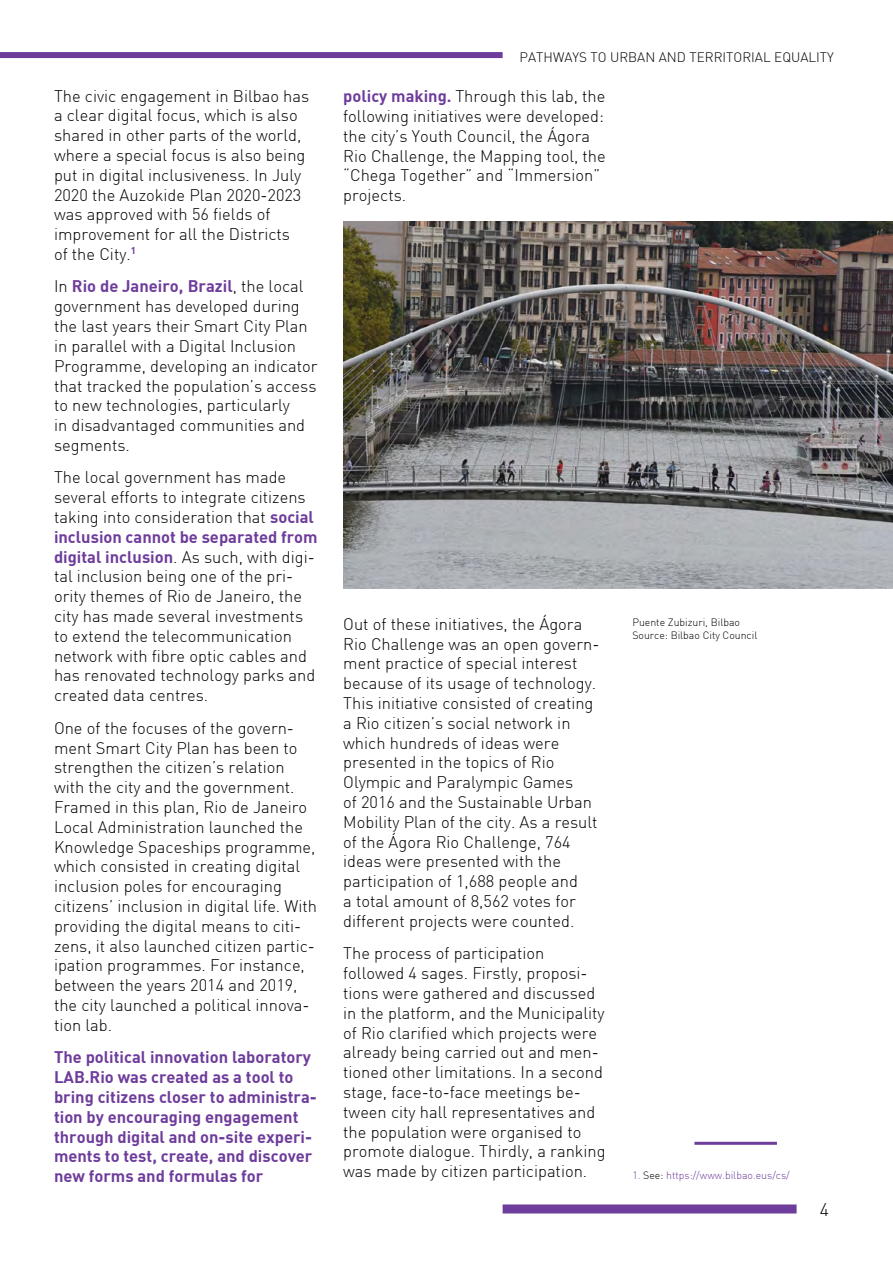
<style>
.page{position:relative;width:893px;height:1263px;background:#fff}
.page>*{position:absolute;margin:0;border:0;box-sizing:border-box;transform-origin:0 0}
.t1{font:300 18px "DIN";color:#000}
.t2{font:300 16.5px/19.8px "DIN";color:#000}
.t3{font:700 16.5px/19.8px "DIN";color:#6e3c9b}
.t4{font:300 13.5px "DIN";color:#000}
.t5{font:300 10.5px/12.6px "DIN";color:#000}
.t6{font:300 10.5px "DIN";color:#6e3c9b}
.s1{font-weight:700;color:#6e3c9b}
.s2{color:#000}
</style>
<div class="page">
<div style="left:0;top:52px;width:503px;height:6px;background:#6e3c9b"></div>
<div style="left:503px;top:1204px;width:294px;height:9px;background:#6e3c9b"></div>
<hr style="left:694px;top:1142px;width:83px;height:3px;background:#6e3c9b">
<img style="left:343px;top:221px;width:550px;height:367px">
<p class="t2" style="left:54px;top:85px;width:257px">The civic engagement in Bilbao has a clear digital focus, which is also shared in other parts of the world, where a special focus is also being put in digital inclusiveness. In July<br>2020 the Auzokide Plan 2020-2023 was approved with 56 fields of improvement for all the Districts<br>of the City.<sup>1</sup></p>
<p class="t2" style="left:54px;top:276px;width:265px">In <span class="s1">Rio de Janeiro, Brazil</span>, the local government has developed during the last years their Smart City Plan in parallel with a Digital Inclusion<br>Programme, developing an indicator that tracked the population’s access to new technologies, particularly<br>in disadvantaged communities and segments.</p>
<p class="t2" style="left:54px;top:467px;width:265px">The local government has made several efforts to integrate citizens taking into consideration that <span class="s1">social inclusion cannot be separated from digital inclusion</span>. As such, with digi&shy;tal inclusion being one of the pri&shy;ority themes of Rio de Janeiro, the city has made several investments to extend the telecommunication network with fibre optic cables and has renovated technology parks and created data centres.</p>
<p class="t2" style="left:54px;top:718px;width:265px">One of the focuses of the govern&shy;ment Smart City Plan has been to strengthen the citizen’s relation with the city and the government.<br>Framed in this plan, Rio de Janeiro Local Administration launched the Knowledge Spaceships programme, which consisted in creating digital inclusion poles for encouraging citizens’ inclusion in digital life. With providing the digital means to citi&shy;zens, it also launched citizen partic&shy;ipation programmes. For instance, between the years 2014 and 2019, the city launched a political innova&shy;tion lab.</p>
<p class="t3" style="left:54px;top:1047px;width:264px">The political innovation laboratory LAB.Rio was created as a tool to bring citizens closer to administra&shy;tion by encouraging engagement through digital and on-site experi&shy;ments to test, create, and discover new forms and formulas for</p>
<p class="t4" style="left:520px;top:49px;width:316px">PATHWAYS TO URBAN AND TERRITORIAL EQUALITY</p>
<p class="t2" style="left:343px;top:86px;width:264px"><span class="s1">policy making.</span> Through this lab, the following initiatives were developed: the city’s Youth Council, the Ágora<br>Rio Challenge, the Mapping tool, the “Chega Together” and “Immersion” projects.</p>
<p class="t2" style="left:343px;top:614px;width:258px">Out of these initiatives, the Ágora<br>Rio Challenge was an open govern&shy;ment practice of special interest because of its usage of technology.<br>This initiative consisted of creating a Rio citizen’s social network in which hundreds of ideas were presented in the topics of Rio<br>Olympic and Paralympic Games<br>of 2016 and the Sustainable Urban<br>Mobility Plan of the city. As a result of the Ágora Rio Challenge, 764 ideas were presented with the participation of 1,688 people and<br>a total amount of 8,562 votes for different projects were counted.</p>
<p class="t2" style="left:343px;top:943px;width:264px">The process of participation followed 4 sages. Firstly, proposi&shy;tions were gathered and discussed in the platform, and the Municipality of Rio clarified which projects were already being carried out and men&shy;tioned other limitations. In a second stage, face-to-face meetings be&shy;tween city hall representatives and the population were organised to promote dialogue. Thirdly, a ranking was made by citizen participation.</p>
<p class="t5" style="left:632px;top:616px;width:126px">Puente Zubizuri, Bilbao<br>Source: Bilbao City Council</p>
<p class="t6" style="left:632px;top:1169px;width:159px">1. <span class="s2">See:</span> https://www.bilbao.eus/cs/</p>
<p class="t1" style="left:820px;top:1198px;width:11px">4</p>
</div>
